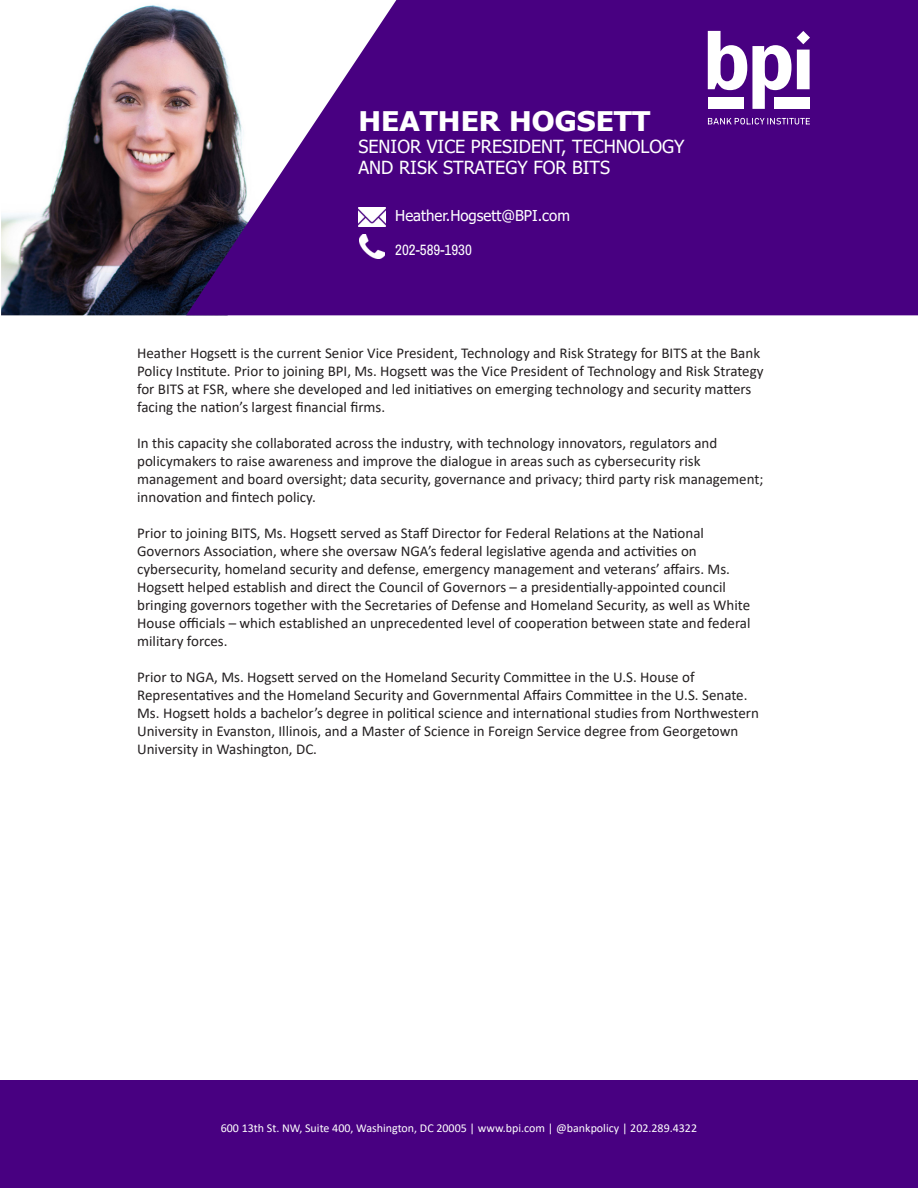
<style>
.page{position:relative;width:918px;height:1188px;background:#fff}
.page>*{position:absolute;margin:0;border:0;box-sizing:border-box;transform-origin:0 0}
.t1{font:700 27px "Tahoma";color:#fff;scale:1.1 1}
.t2{font:18px/21.6px "Tahoma";color:#fff}
.t3{font:15px/18px "Calibri";color:#231f20}
.t4{font:15px "Tahoma";color:#fff}
.t5{font:15px "Archivo Narrow";color:#fff}
.t6{font:12px "Calibri";color:#fff}
</style>
<div class="page">
<img style="left:1px;top:5px;width:185px;height:310px">
<svg style="left:186px;top:0;width:732px;height:315px;background:#591b89"></svg>
<img style="left:360px;top:235px;width:24px;height:24px">
<svg style="left:708px;top:118px;width:102px;height:6px"></svg>
<svg style="left:708px;top:31px;width:102px;height:78px"></svg>
<img style="left:358px;top:207px;width:28px;height:19px">
<div style="left:0;top:1080px;width:918px;height:108px;background:#480081"></div>
<p class="t1" style="left:358px;top:103px;width:267px">HEATHER HOGSETT</p>
<p class="t2" style="left:358px;top:137px;width:328px">SENIOR VICE PRESIDENT, TECHNOLOGY<br>AND RISK STRATEGY FOR BITS</p>
<p class="t4" style="left:395px;top:205px;width:176px">Heather.Hogsett@BPI.com</p>
<p class="t5" style="left:395px;top:241px;width:78px">202-589-1930</p>
<p class="t3" style="left:137px;top:344px;width:628px">Heather Hogsett is the current Senior Vice President, Technology and Risk Strategy for BITS at the Bank Policy Institute. Prior to joining BPI, Ms. Hogsett was the Vice President of Technology and Risk Strategy for BITS at FSR, where she developed and led initiatives on emerging technology and security matters facing the nation’s largest financial firms.</p>
<p class="t3" style="left:137px;top:434px;width:628px">In this capacity she collaborated across the industry, with technology innovators, regulators and policymakers to raise awareness and improve the dialogue in areas such as cybersecurity risk management and board oversight; data security, governance and privacy; third party risk management; innovation and fintech policy.</p>
<p class="t3" style="left:137px;top:524px;width:615px">Prior to joining BITS, Ms. Hogsett served as Staff Director for Federal Relations at the National Governors Association, where she oversaw NGA’s federal legislative agenda and activities on cybersecurity, homeland security and defense, emergency management and veterans’ affairs. Ms.<br>Hogsett helped establish and direct the Council of Governors – a presidentially-appointed council bringing governors together with the Secretaries of Defense and Homeland Security, as well as White House officials – which established an unprecedented level of cooperation between state and federal military forces.</p>
<p class="t3" style="left:137px;top:668px;width:623px">Prior to NGA, Ms. Hogsett served on the Homeland Security Committee in the U.S. House of Representatives and the Homeland Security and Governmental Affairs Committee in the U.S. Senate.<br>Ms. Hogsett holds a bachelor’s degree in political science and international studies from Northwestern University in Evanston, Illinois, and a Master of Science in Foreign Service degree from Georgetown University in Washington, DC.</p>
<p class="t6" style="left:221px;top:1120px;width:478px">600 13th St. NW, Suite 400, Washington, DC 20005 | www.bpi.com | @bankpolicy | 202.289.4322</p>
</div>
